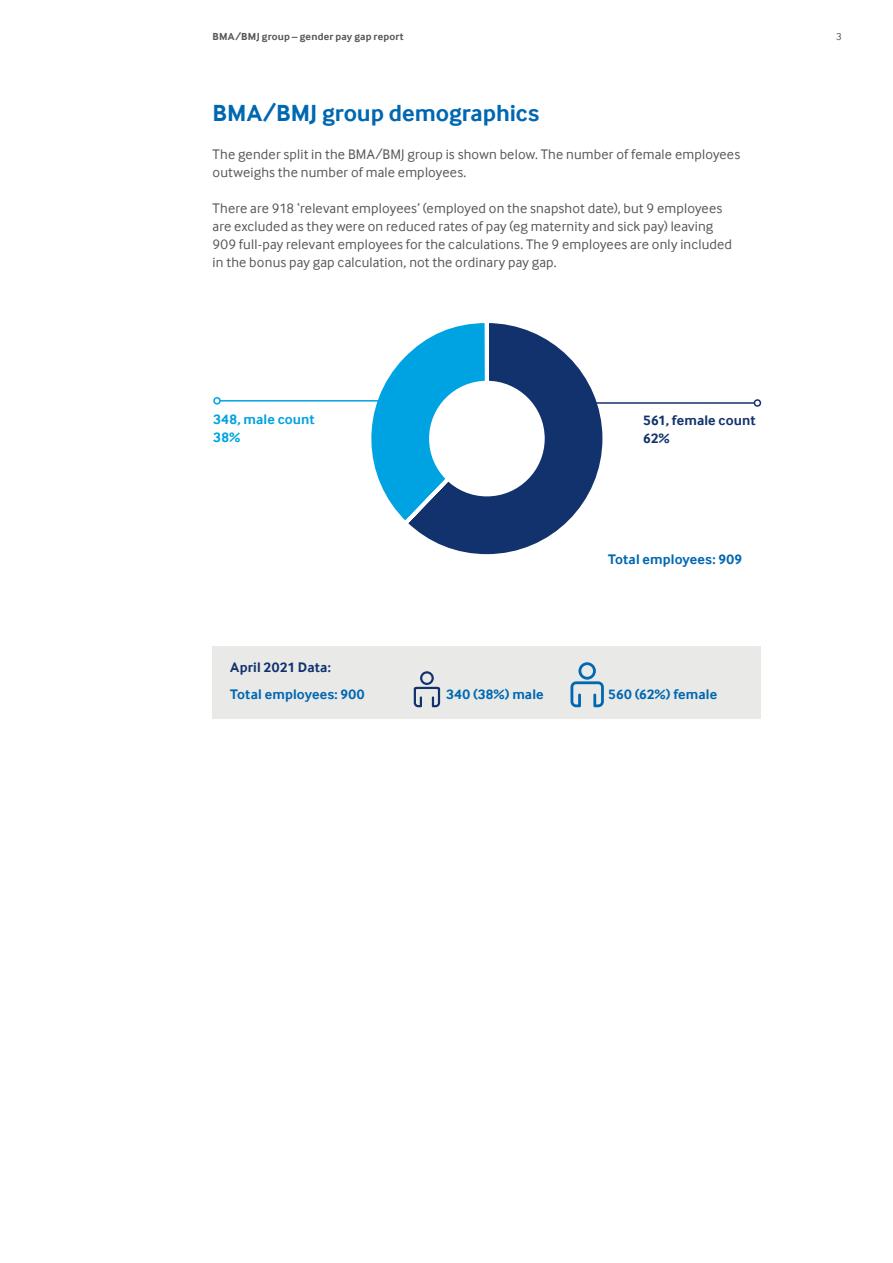
<style>
.page{position:relative;width:893px;height:1263px;background:#fff}
.page>*{position:absolute;margin:0;border:0;box-sizing:border-box;transform-origin:0 0}
.t1{font:700 24px "Inter Face";letter-spacing:-.005em;color:#0067b1}
.t2{font:14.25px/18px "Inter Face";letter-spacing:.01em;color:#575756}
.t3{font:700 14.25px "Inter Face";letter-spacing:.01em;color:#0067b1}
.t4{font:700 14.25px/18px "Inter Face";letter-spacing:.01em;color:#12326e}
.t5{font:700 14.25px/18px "Inter Face";letter-spacing:.01em;color:#00a3e1}
.t6{font:700 10.5px "Inter Face";letter-spacing:.02em;color:#575756}
.t7{font:10.5px "Inter Face";color:#575756}
</style>
<div class="page">
<svg style="left:371px;top:323px;width:232px;height:232px"></svg>
<div style="left:213px;top:647px;width:548px;height:72px;background:#e9eae8"></div>
<hr style="left:594px;top:402px;width:160px;height:2px;background:#12326e">
<div style="left:754px;top:399px;width:7px;height:8px;border:2px solid #12326e;border-radius:50%"></div>
<hr style="left:220px;top:400px;width:179px;height:2px;background:#00a3e1">
<div style="left:213px;top:397px;width:8px;height:8px;border:2px solid #00a3e1;border-radius:50%"></div>
<div style="left:399px;top:397px;width:7px;height:8px;border:2px solid #00a3e1;border-radius:50%"></div>
<svg style="left:570px;top:662px;width:34px;height:45px"></svg>
<svg style="left:414px;top:671px;width:26px;height:36px"></svg>
<div style="left:429px;top:381px;width:116px;height:115px;background:#fff;border-radius:50%"></div>
<p class="t6" style="left:213px;top:30px;width:193px">BMA/BMJ group – gender pay gap report</p>
<h1 class="t1" style="left:213px;top:99px;width:328px">BMA/BMJ group demographics</h1>
<p class="t2" style="left:213px;top:145px;width:529px">The gender split in the BMA/BMJ group is shown below. The number of female employees outweighs the number of male employees.</p>
<p class="t2" style="left:213px;top:199px;width:521px">There are 918 ‘relevant employees’ (employed on the snapshot date), but 9 employees are excluded as they were on reduced rates of pay (eg maternity and sick pay) leaving 909 full-pay relevant employees for the calculations. The 9 employees are only included in the bonus pay gap calculation, not the ordinary pay gap.</p>
<p class="t5" style="left:213px;top:411px;width:103px">348, male count<br>38%</p>
<p class="t4" style="left:643px;top:411px;width:114px">561, female count<br>62%</p>
<p class="t3" style="left:608px;top:551px;width:136px">Total employees: 909</p>
<p class="t4" style="left:230px;top:658px;width:102px">April 2021 Data:</p>
<p class="t3" style="left:230px;top:686px;width:136px">Total employees: 900</p>
<p class="t3" style="left:446px;top:686px;width:99px">340 (38%) male</p>
<p class="t3" style="left:608px;top:686px;width:110px">560 (62%) female</p>
<p class="t7" style="left:836px;top:31px;width:7px">3</p>
</div>
